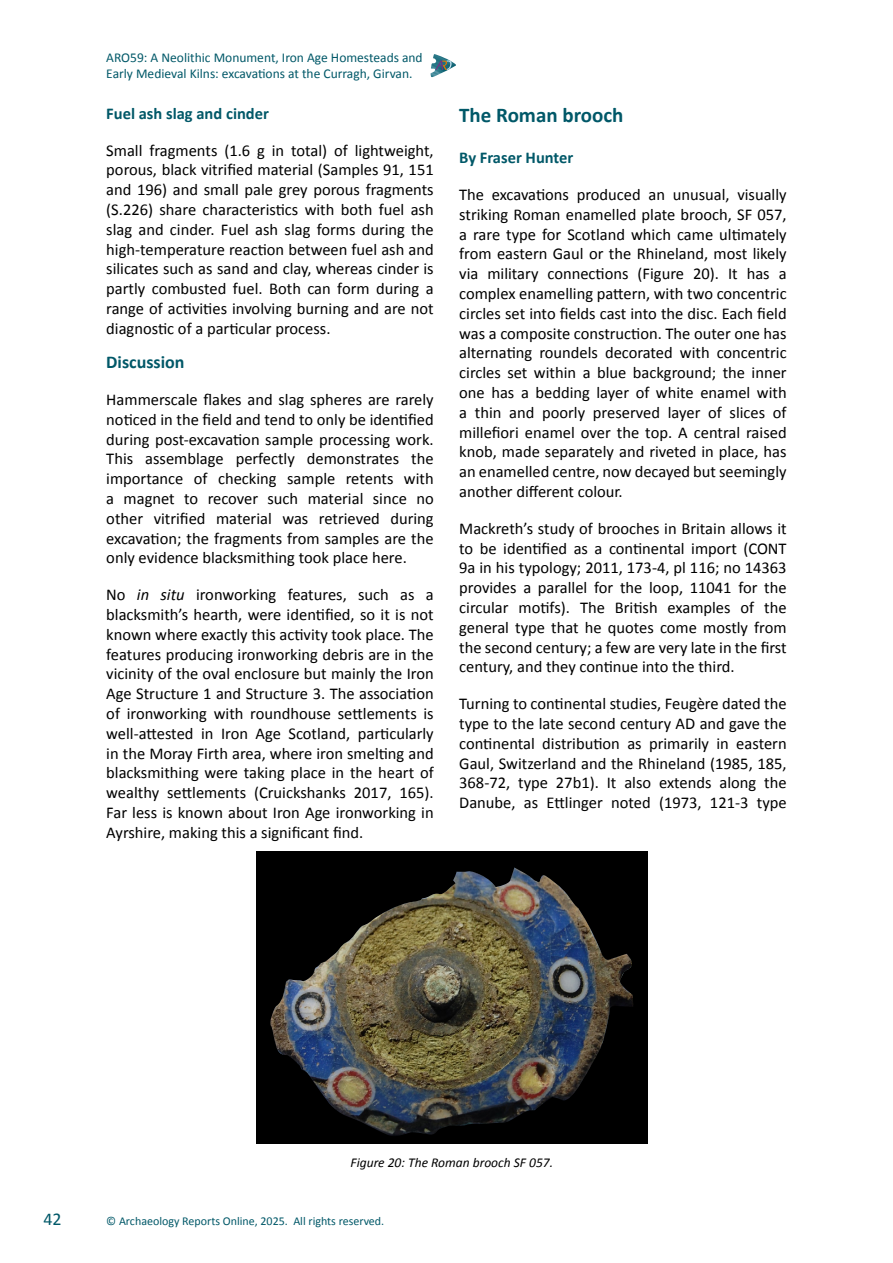
<style>
.page{position:relative;width:893px;height:1263px;background:#fff}
.page>*{position:absolute;margin:0;border:0;box-sizing:border-box;transform-origin:0 0}
.t1{font:700 21px "Calibri";color:#005868}
.t2{font:700 18px "Calibri";color:#005868}
.t3{font:18px "Calibri";color:#005868}
.t4{font:16.5px/19.8px "Calibri";color:#000;text-align:justify}
.t5{font:700 16.5px "Calibri";color:#005868}
.t6{font:13.5px/16.2px "Calibri";color:#005868}
.t7{font:italic 13.5px "Calibri";color:#000}
.t8{font:12px "Calibri";color:#005868}
.s1{font-style:italic}
</style>
<div class="page">
<img style="left:430px;top:54px;width:26px;height:23px">
<svg style="left:435px;top:60px;width:17px;height:10px"></svg>
<div style="left:256px;top:851px;width:391px;height:293px;background:#000"></div>
<img style="left:270px;top:867px;width:363px;height:269px">
<p class="t6" style="left:106px;top:49px;width:318px">ARO59: A Neolithic Monument, Iron Age Homesteads and<br>Early Medieval Kilns: excavations at the Curragh, Girvan.</p>
<p class="t5" style="left:106px;top:103px;width:164px">Fuel ash slag and cinder</p>
<p class="t4" style="left:106px;top:139px;width:329px">Small fragments (1.6 g in total) of lightweight, porous, black vitrified material (Samples 91, 151 and 196) and small pale grey porous fragments (S.226) share characteristics with both fuel ash slag and cinder. Fuel ash slag forms during the high-temperature reaction between fuel ash and silicates such as sand and clay, whereas cinder is partly combusted fuel. Both can form during a range of activities involving burning and are not diagnostic of a particular process.</p>
<p class="t2" style="left:106px;top:351px;width:80px">Discussion</p>
<p class="t4" style="left:106px;top:389px;width:329px">Hammerscale flakes and slag spheres are rarely noticed in the field and tend to only be identified during post-excavation sample processing work.<br>This assemblage perfectly demonstrates the importance of checking sample retents with a magnet to recover such material since no other vitrified material was retrieved during excavation; the fragments from samples are the only evidence blacksmithing took place here.</p>
<p class="t4" style="left:106px;top:584px;width:329px">No <span class="s1">in situ</span> ironworking features, such as a blacksmith’s hearth, were identified, so it is not known where exactly this activity took place. The features producing ironworking debris are in the vicinity of the oval enclosure but mainly the Iron Age Structure 1 and Structure 3. The association of ironworking with roundhouse settlements is well-attested in Iron Age Scotland, particularly in the Moray Firth area, where iron smelting and blacksmithing were taking place in the heart of wealthy settlements (Cruickshanks 2017, 165).<br>Far less is known about Iron Age ironworking in Ayrshire, making this a significant find.</p>
<p class="t1" style="left:459px;top:102px;width:166px">The Roman brooch</p>
<p class="t5" style="left:459px;top:147px;width:115px">By Fraser Hunter</p>
<p class="t4" style="left:459px;top:184px;width:329px">The excavations produced an unusual, visually striking Roman enamelled plate brooch, SF 057, a rare type for Scotland which came ultimately from eastern Gaul or the Rhineland, most likely via military connections (Figure 20). It has a complex enamelling pattern, with two concentric circles set into fields cast into the disc. Each field was a composite construction. The outer one has alternating roundels decorated with concentric circles set within a blue background; the inner one has a bedding layer of white enamel with a thin and poorly preserved layer of slices of millefiori enamel over the top. A central raised knob, made separately and riveted in place, has an enamelled centre, now decayed but seemingly another different colour.</p>
<p class="t4" style="left:459px;top:518px;width:329px">Mackreth’s study of brooches in Britain allows it to be identified as a continental import (CONT 9a in his typology; 2011, 173-4, pl 116; no 14363 provides a parallel for the loop, 11041 for the circular motifs). The British examples of the general type that he quotes come mostly from the second century; a few are very late in the first century, and they continue into the third.</p>
<p class="t4" style="left:459px;top:693px;width:329px">Turning to continental studies, Feugère dated the type to the late second century AD and gave the continental distribution as primarily in eastern Gaul, Switzerland and the Rhineland (1985, 185, 368-72, type 27b1). It also extends along the Danube, as Ettlinger noted (1973, 121-3 type</p>
<p class="t7" style="left:350px;top:1154px;width:204px">Figure 20: The Roman brooch SF 057.</p>
<p class="t3" style="left:43px;top:1208px;width:20px">42</p>
<p class="t8" style="left:106px;top:1214px;width:279px">© Archaeology Reports Online, 2025. All rights reserved.</p>
</div>
